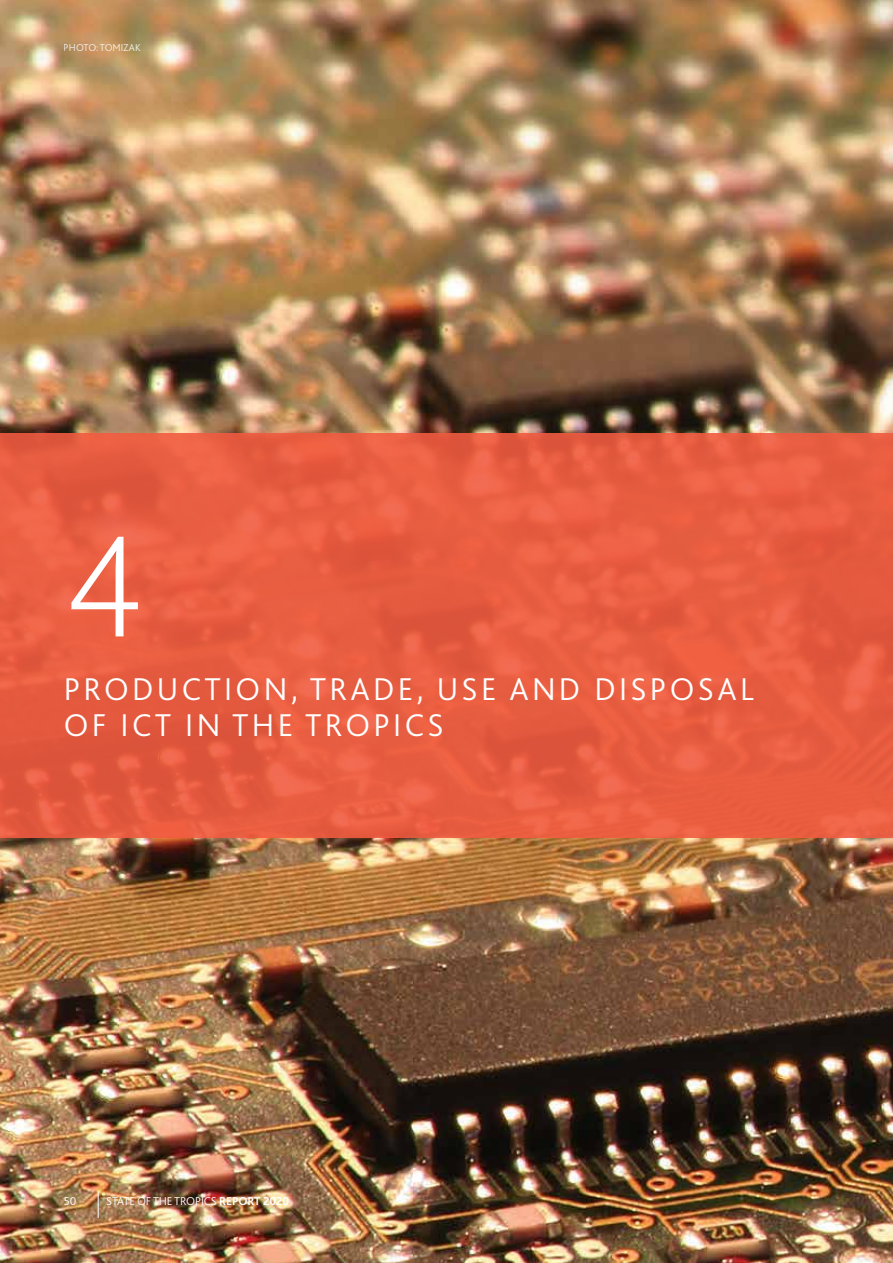
<style>
.page{position:relative;width:893px;height:1263px;background:#fff}
.page>*{position:absolute;margin:0;border:0;box-sizing:border-box;transform-origin:0 0}
.t1{font:200 150.15px "Bliss 2";color:#fff}
.t2{font:300 33px/36px "Bliss 2";letter-spacing:.1em;color:#fff}
.t3{font:300 12px "Bliss 2";letter-spacing:-.01em;color:#fff}
.t4{font:300 10.5px "Bliss 2";letter-spacing:-.01em;color:#fff}
.s1{font-weight:700}
</style>
<div class="page">
<img style="left:0;top:0;width:893px;height:1263px">
<div style="left:0;top:433px;width:893px;height:405px;background:linear-gradient(to right,#e75d42,#e95e42)"></div>
<svg style="left:98px;top:1191px;width:1px;height:27px"></svg>
<p class="t4" style="left:64px;top:40px;width:78px">PHOTO: TOMIZAK</p>
<h1 class="t1" style="left:64px;top:493px;width:81px">4</h1>
<p class="t2" style="left:64px;top:671px;width:692px">PRODUCTION, TRADE, USE AND DISPOSAL<br>OF ICT IN THE TROPICS</p>
<p class="t3" style="left:64px;top:1194px;width:14px">50</p>
<p class="t3" style="left:106px;top:1194px;width:184px">STATE OF THE TROPICS <span class="s1">REPORT 2020</span></p>
</div>
